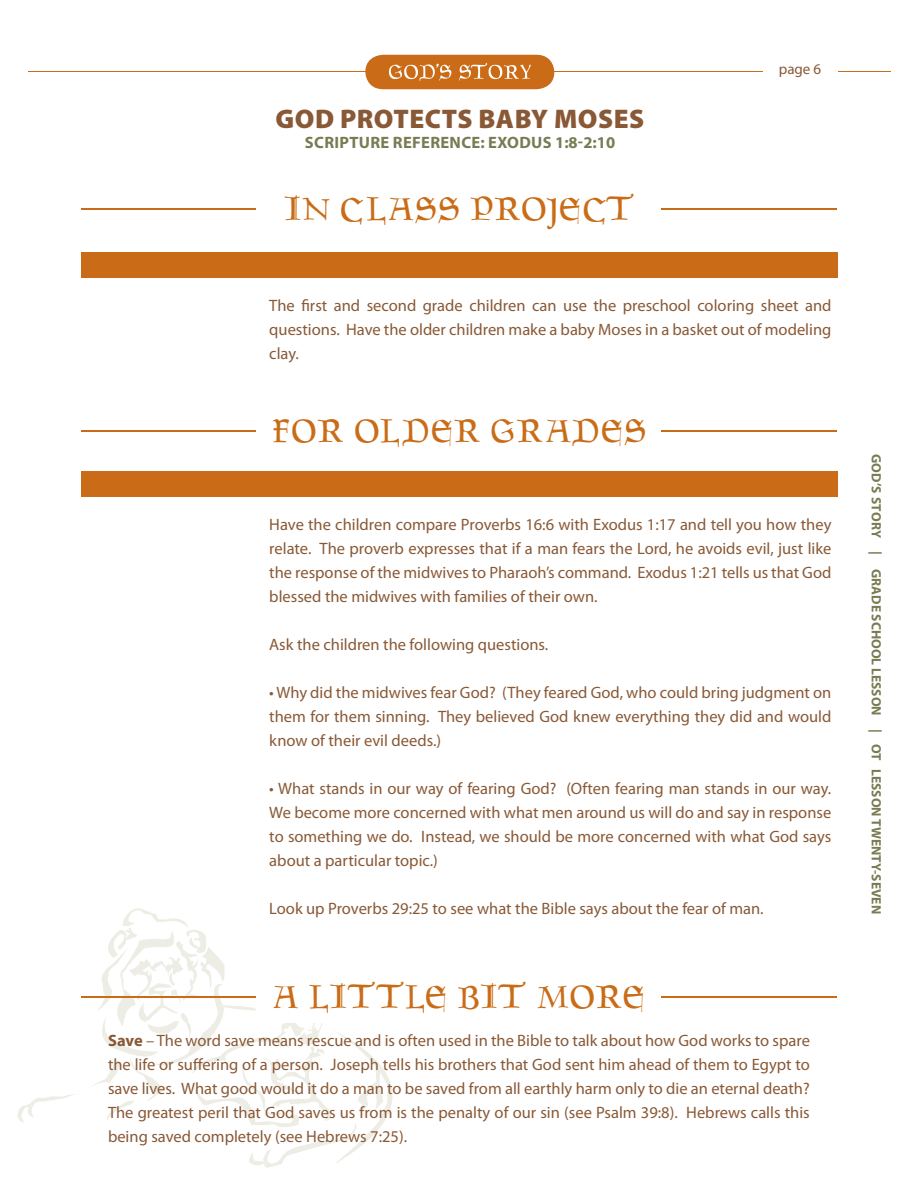
<style>
.page{position:relative;width:918px;height:1188px;background:#fff}
.page>*{position:absolute;margin:0;border:0;box-sizing:border-box;transform-origin:0 0}
.t1{font:45px "Goudament";color:#ca6c17}
.t2{font:45px "Goudament";letter-spacing:.025em;color:#ca6c17}
.t3{font:900 27px "Myriad Pro";letter-spacing:.02em;color:#895936}
.t4{font:16.5px/24px "Myriad Pro";color:#895936;text-align:justify}
.t5{font:700 16.5px "Myriad Pro";letter-spacing:.02em;color:#797b53}
.t6{font:15px "Myriad Pro";color:#895936}
.t7{font:700 13.5px "Myriad Pro";color:#797b53}
.s1{font-weight:700}
</style>
<div class="page">
<svg style="left:92px;top:908px;width:301px;height:260px"></svg>
<svg style="left:17px;top:1094px;width:57px;height:29px"></svg>
<hr style="left:29px;top:72px;width:862px;height:1px;background:#ca6c17">
<svg style="left:365px;top:55px;width:189px;height:34px"></svg>
<div style="left:763px;top:63px;width:74px;height:23px;background:#fff"></div>
<hr style="left:81px;top:430px;width:756px;height:2px;background:#ca6c17">
<div style="left:257px;top:410px;width:404px;height:47px;background:#fff"></div>
<hr style="left:81px;top:208px;width:756px;height:2px;background:#ca6c17">
<div style="left:257px;top:188px;width:404px;height:47px;background:#fff"></div>
<div style="left:82px;top:253px;width:755px;height:24px;background:#ca6c17"></div>
<svg style="left:837px;top:254px;width:1px;height:22px"></svg>
<hr style="left:81px;top:252px;width:162px;height:2px;background:#ca6c17">
<hr style="left:81px;top:254px;width:2px;height:22px;background:#ca6c17">
<hr style="left:243px;top:252px;width:20px;height:2px;background:#ca6c17">
<hr style="left:263px;top:252px;width:575px;height:2px;background:#ca6c17">
<hr style="left:81px;top:276px;width:162px;height:2px;background:#ca6c17">
<hr style="left:243px;top:276px;width:20px;height:2px;background:#ca6c17">
<hr style="left:263px;top:276px;width:575px;height:2px;background:#ca6c17">
<div style="left:82px;top:472px;width:755px;height:24px;background:#ca6c17"></div>
<svg style="left:837px;top:472px;width:1px;height:23px"></svg>
<hr style="left:81px;top:471px;width:162px;height:1px;background:#ca6c17">
<hr style="left:81px;top:472px;width:2px;height:23px;background:#ca6c17">
<svg style="left:243px;top:471px;width:20px;height:1px"></svg>
<hr style="left:263px;top:471px;width:575px;height:1px;background:#ca6c17">
<hr style="left:81px;top:495px;width:162px;height:2px;background:#ca6c17">
<hr style="left:243px;top:495px;width:20px;height:2px;background:#ca6c17">
<hr style="left:263px;top:495px;width:575px;height:2px;background:#ca6c17">
<hr style="left:81px;top:996px;width:756px;height:2px;background:#ca6c17">
<div style="left:257px;top:975px;width:404px;height:48px;background:#fff"></div>
<h2 class="t3" style="left:276px;top:104px;width:370px">GOD PROTECTS BABY MOSES</h2>
<p class="t5" style="left:305px;top:134px;width:312px">SCRIPTURE REFERENCE: EXODUS 1:8-2:10</p>
<h1 class="t1" style="left:284px;top:194px;width:352px">IN CLASS PROJECT</h1>
<p class="t6" style="left:779px;top:61px;width:44px">page 6</p>
<p class="t4" style="left:269px;top:293px;width:564px">The first and second grade children can use the preschool coloring sheet and questions. Have the older children make a baby Moses in a basket out of modeling clay.</p>
<h1 class="t2" style="left:272px;top:416px;width:376px">FOR OLDER GRADES</h1>
<p class="t4" style="left:269px;top:512px;width:564px">Have the children compare Proverbs 16:6 with Exodus 1:17 and tell you how they relate. The proverb expresses that if a man fears the Lord, he avoids evil, just like the response of the midwives to Pharaoh’s command. Exodus 1:21 tells us that God blessed the midwives with families of their own.</p>
<p class="t4" style="left:269px;top:632px;width:281px">Ask the children the following questions.</p>
<p class="t4" style="left:269px;top:680px;width:564px">• Why did the midwives fear God? (They feared God, who could bring judgment on them for them sinning. They believed God knew everything they did and would know of their evil deeds.)</p>
<p class="t4" style="left:269px;top:776px;width:564px">• What stands in our way of fearing God? (Often fearing man stands in our way.<br>We become more concerned with what men around us will do and say in response to something we do. Instead, we should be more concerned with what God says about a particular topic.)</p>
<p class="t4" style="left:269px;top:896px;width:496px">Look up Proverbs 29:25 to see what the Bible says about the fear of man.</p>
<h1 class="t1" style="left:273px;top:981px;width:374px">A LITTLE BIT MORE</h1>
<p class="t4" style="left:108px;top:1029px;width:703px"><span class="s1">Save</span> – The word save means rescue and is often used in the Bible to talk about how God works to spare the life or suffering of a person. Joseph tells his brothers that God sent him ahead of them to Egypt to save lives. What good would it do a man to be saved from all earthly harm only to die an eternal death?<br>The greatest peril that God saves us from is the penalty of our sin (see Psalm 39:8). Hebrews calls this being saved completely (see Hebrews 7:25).</p>
<p class="t7" style="left:884px;top:454px;width:461px;rotate:90deg">GOD’S STORY | GRADE SCHOOL LESSON | OT LESSON TWENTY-SEVEN</p>
</div>
